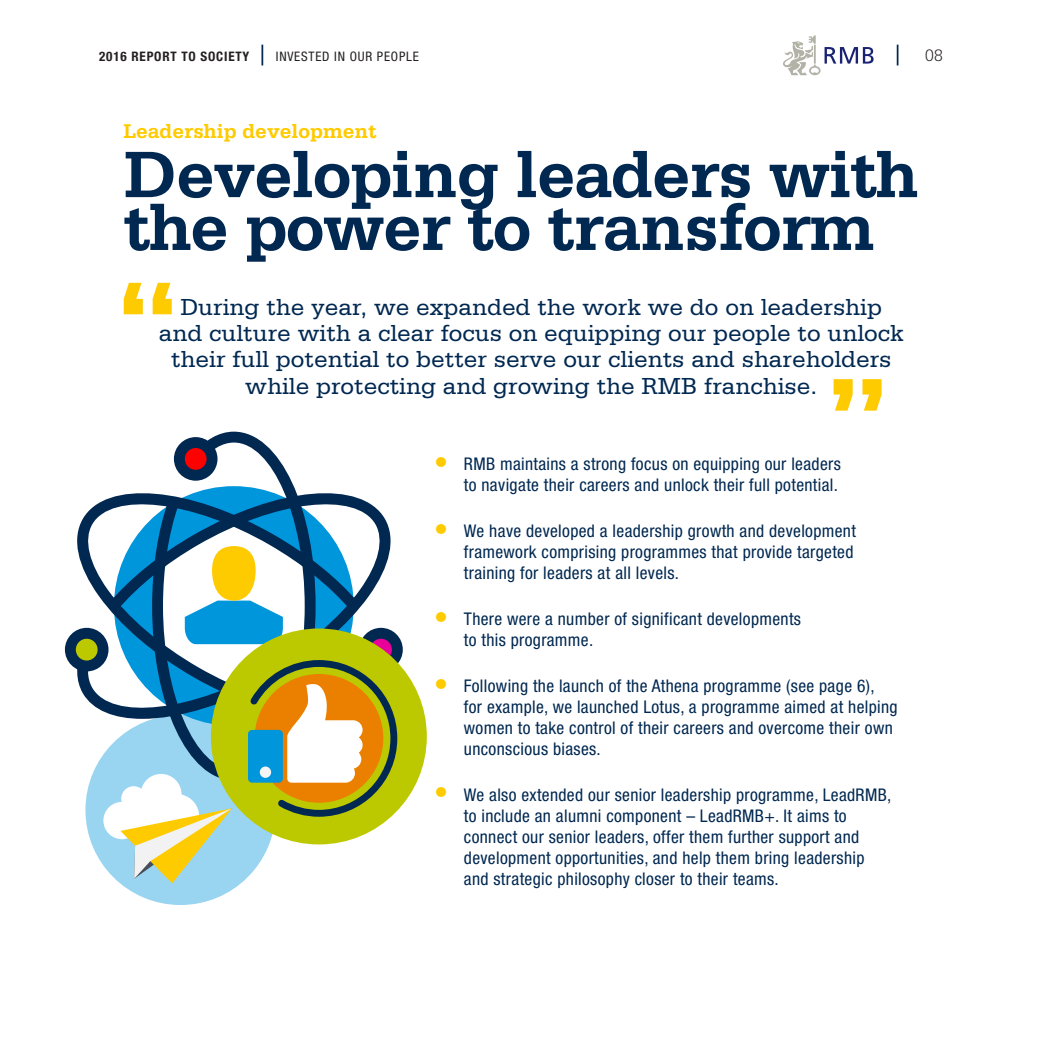
<style>
.page{position:relative;width:1042px;height:1042px;background:#fff}
.page>*{position:absolute;margin:0;border:0;box-sizing:border-box;transform-origin:0 0}
.t1{font:700 69.12px/52.9px "Serifa";letter-spacing:-.02em;color:#002851}
.t2{font:24.5px/26.2px "Serifa";color:#002851;text-align:center}
.t3{font:700 21px "Serifa";color:#fecb00}
.t4{font:condensed 17.5px/21px "Helvetica Neue LT Std";letter-spacing:.02em;color:#002851}
.t5{font:300 17.5px "Serifa";color:#231f20}
.t6{font:700 condensed 13.12px "Helvetica Neue LT Std";letter-spacing:.06em;color:#231f20}
.t7{font:condensed 13.12px "Helvetica Neue LT Std";letter-spacing:.06em;color:#231f20}
.s1{font-size:28px;color:#fecb00}
</style>
<div class="page">
<svg style="left:897px;top:45px;width:1px;height:20px"></svg>
<hr style="left:261px;top:45px;width:2px;height:20px;background:#002851">
<svg style="left:783px;top:35px;width:90px;height:40px"></svg>
<div style="left:85px;top:715px;width:190px;height:190px;background:#99d5f1;border-radius:50%"></div>
<svg style="left:124px;top:283px;width:48px;height:31px"></svg>
<svg style="left:833px;top:379px;width:48px;height:32px"></svg>
<svg style="left:173px;top:432px;width:118px;height:47px"></svg>
<svg style="left:81px;top:479px;width:305px;height:42px"></svg>
<svg style="left:174px;top:437px;width:43px;height:44px"></svg>
<div style="left:211px;top:628px;width:216px;height:216px;background:#bdc900;border-radius:50%"></div>
<svg style="left:65px;top:521px;width:338px;height:362px"></svg>
<div style="left:260px;top:766px;width:11px;height:12px;background:#f5f5f5;border-radius:50%"></div>
<p class="t6" style="left:99px;top:49px;width:152px">2016 REPORT TO SOCIETY</p>
<p class="t7" style="left:276px;top:49px;width:144px">INVESTED IN OUR PEOPLE</p>
<p class="t5" style="left:925px;top:46px;width:19px">08</p>
<p class="t3" style="left:123px;top:119px;width:255px">Leadership development</p>
<h1 class="t1" style="left:124px;top:147px;width:796px">Developing leaders with the power to transform</h1>
<h2 class="t2" style="left:159px;top:293px;width:746px">During the year, we expanded the work we do on leadership and culture with a clear focus on equipping our people to unlock their full potential to better serve our clients and shareholders while protecting and growing the RMB franchise.</h2>
<p class="t4" style="left:434px;top:453px;width:408px;text-align:right"><span class="s1">•</span> RMB maintains a strong focus on equipping our leaders to navigate their careers and unlock their full potential.</p>
<p class="t4" style="left:464px;top:520px;width:393px;text-indent:-30px"><span class="s1">•</span> We have developed a leadership growth and development framework comprising programmes that provide targeted training for leaders at all levels.</p>
<p class="t4" style="left:464px;top:608px;width:339px;text-indent:-30px"><span class="s1">•</span> There were a number of significant developments to this programme.</p>
<p class="t4" style="left:464px;top:675px;width:435px;text-indent:-30px"><span class="s1">•</span> Following the launch of the Athena programme (see page 6),<br>for example, we launched Lotus, a programme aimed at helping women to take control of their careers and overcome their own unconscious biases.</p>
<p class="t4" style="left:464px;top:784px;width:429px;text-indent:-30px"><span class="s1">•</span> We also extended our senior leadership programme, LeadRMB, to include an alumni component – LeadRMB+. It aims to connect our senior leaders, offer them further support and development opportunities, and help them bring leadership and strategic philosophy closer to their teams.</p>
</div>
